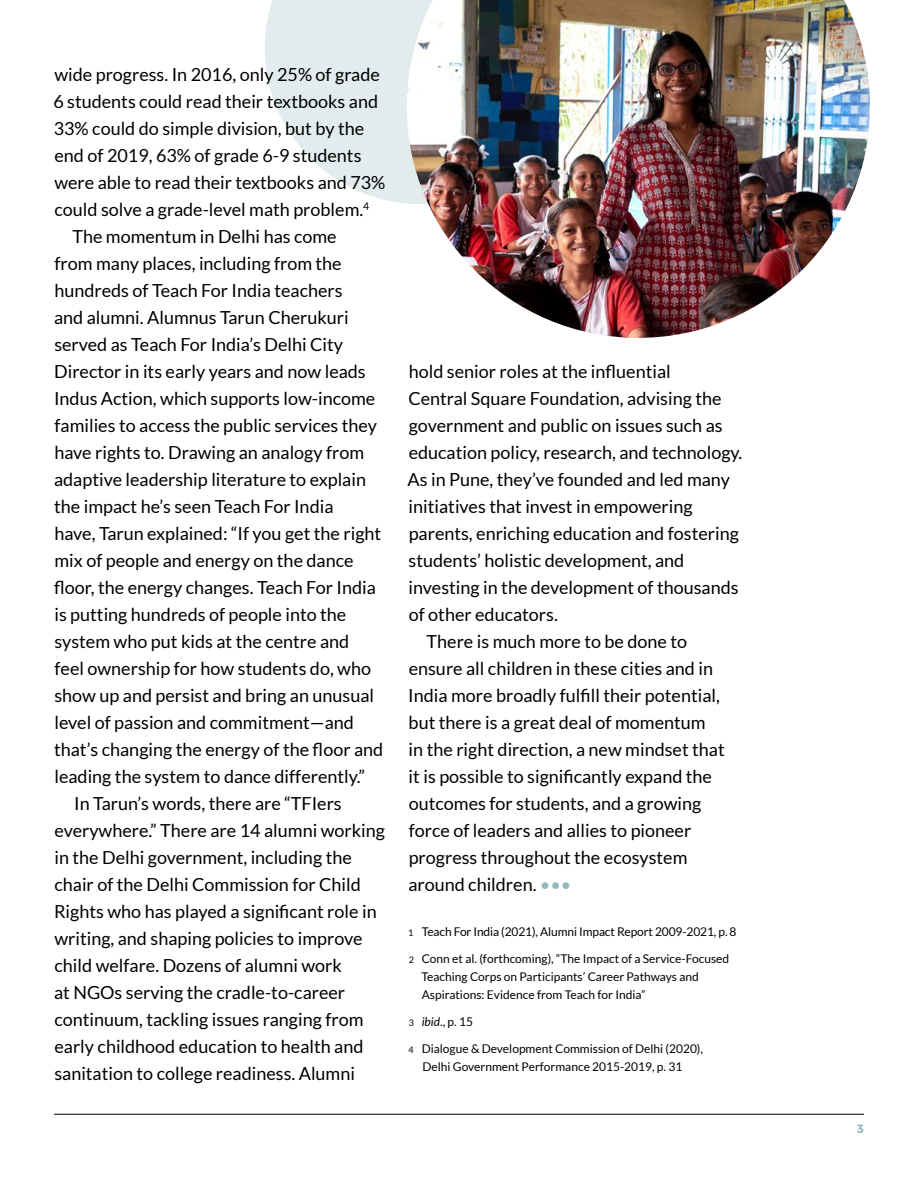
<style>
.page{position:relative;width:918px;height:1188px;background:#fff}
.page>*{position:absolute;margin:0;border:0;box-sizing:border-box;transform-origin:0 0}
.t1{font:18px "Lato";color:#000}
.t2{font:12px/18px "Lato";color:#000}
.t3{font:700 12px "Montserrat";color:#91babf}
.s1{color:#91babf}
.s2{font-size:9px}
.s3{font-style:italic}
</style>
<div class="page">
<hr style="left:54px;top:1114px;width:810px;height:1px;background:#000">
<svg style="left:265px;top:0;width:142px;height:204px;fill:#e2eced"></svg>
<img style="left:407px;top:0;width:463px;height:338px">
<p class="t1" style="left:54px;top:64px;width:327px">wide progress. In 2016, only 25% of grade</p>
<p class="t1" style="left:53px;top:91px;width:326px">6 students could read their textbooks and</p>
<p class="t1" style="left:54px;top:118px;width:312px">33% could do simple division, but by the</p>
<p class="t1" style="left:55px;top:145px;width:308px">end of 2019, 63% of grade 6-9 students</p>
<p class="t1" style="left:54px;top:172px;width:332px">were able to read their textbooks and 73%</p>
<p class="t1" style="left:55px;top:199px;width:316px">could solve a grade-level math problem.<sup>4</sup></p>
<p class="t1" style="left:72px;top:226px;width:266px">The momentum in Delhi has come</p>
<p class="t1" style="left:55px;top:253px;width:289px">from many places, including from the</p>
<p class="t1" style="left:54px;top:280px;width:290px">hundreds of Teach For India teachers</p>
<p class="t1" style="left:54px;top:307px;width:296px">and alumni. Alumnus Tarun Cherukuri</p>
<p class="t1" style="left:54px;top:334px;width:290px">served as Teach For India’s Delhi City</p>
<p class="t1" style="left:54px;top:361px;width:313px">Director in its early years and now leads</p>
<p class="t1" style="left:54px;top:388px;width:323px">Indus Action, which supports low-income</p>
<p class="t1" style="left:55px;top:415px;width:324px">families to access the public services they</p>
<p class="t1" style="left:54px;top:442px;width:311px">have rights to. Drawing an analogy from</p>
<p class="t1" style="left:54px;top:469px;width:313px">adaptive leadership literature to explain</p>
<p class="t1" style="left:54px;top:496px;width:281px">the impact he’s seen Teach For India</p>
<p class="t1" style="left:54px;top:523px;width:328px">have, Tarun explained: “If you get the right</p>
<p class="t1" style="left:54px;top:550px;width:301px">mix of people and energy on the dance</p>
<p class="t1" style="left:54px;top:577px;width:323px">floor, the energy changes. Teach For India</p>
<p class="t1" style="left:54px;top:604px;width:294px">is putting hundreds of people into the</p>
<p class="t1" style="left:54px;top:631px;width:296px">system who put kids at the centre and</p>
<p class="t1" style="left:55px;top:658px;width:318px">feel ownership for how students do, who</p>
<p class="t1" style="left:54px;top:685px;width:321px">show up and persist and bring an unusual</p>
<p class="t1" style="left:54px;top:712px;width:301px">level of passion and commitment—and</p>
<p class="t1" style="left:54px;top:739px;width:331px">that’s changing the energy of the floor and</p>
<p class="t1" style="left:54px;top:766px;width:312px">leading the system to dance differently.”</p>
<p class="t1" style="left:74px;top:793px;width:269px">In Tarun’s words, there are “TFIers</p>
<p class="t1" style="left:55px;top:820px;width:332px">everywhere.” There are 14 alumni working</p>
<p class="t1" style="left:54px;top:847px;width:299px">in the Delhi government, including the</p>
<p class="t1" style="left:55px;top:874px;width:308px">chair of the Delhi Commission for Child</p>
<p class="t1" style="left:54px;top:901px;width:324px">Rights who has played a significant role in</p>
<p class="t1" style="left:54px;top:928px;width:310px">writing, and shaping policies to improve</p>
<p class="t1" style="left:55px;top:955px;width:289px">child welfare. Dozens of alumni work</p>
<p class="t1" style="left:54px;top:982px;width:293px">at NGOs serving the cradle-to-career</p>
<p class="t1" style="left:55px;top:1009px;width:311px">continuum, tackling issues ranging from</p>
<p class="t1" style="left:55px;top:1036px;width:310px">early childhood education to health and</p>
<p class="t1" style="left:54px;top:1063px;width:302px">sanitation to college readiness. Alumni</p>
<p class="t1" style="left:409px;top:361px;width:264px">hold senior roles at the influential</p>
<p class="t1" style="left:408px;top:388px;width:315px">Central Square Foundation, advising the</p>
<p class="t1" style="left:409px;top:415px;width:315px">government and public on issues such as</p>
<p class="t1" style="left:409px;top:442px;width:335px">education policy, research, and technology.</p>
<p class="t1" style="left:408px;top:469px;width:324px">As in Pune, they’ve founded and led many</p>
<p class="t1" style="left:409px;top:496px;width:286px">initiatives that invest in empowering</p>
<p class="t1" style="left:409px;top:523px;width:332px">parents, enriching education and fostering</p>
<p class="t1" style="left:409px;top:550px;width:277px">students’ holistic development, and</p>
<p class="t1" style="left:409px;top:577px;width:332px">investing in the development of thousands</p>
<p class="t1" style="left:409px;top:604px;width:151px">of other educators.</p>
<p class="t1" style="left:427px;top:631px;width:262px">There is much more to be done to</p>
<p class="t1" style="left:409px;top:658px;width:306px">ensure all children in these cities and in</p>
<p class="t1" style="left:408px;top:685px;width:313px">India more broadly fulfill their potential,</p>
<p class="t1" style="left:409px;top:712px;width:299px">but there is a great deal of momentum</p>
<p class="t1" style="left:409px;top:739px;width:318px">in the right direction, a new mindset that</p>
<p class="t1" style="left:409px;top:766px;width:305px">it is possible to significantly expand the</p>
<p class="t1" style="left:409px;top:793px;width:294px">outcomes for students, and a growing</p>
<p class="t1" style="left:409px;top:820px;width:284px">force of leaders and allies to pioneer</p>
<p class="t1" style="left:409px;top:847px;width:280px">progress throughout the ecosystem</p>
<p class="t1" style="left:408px;top:874px;width:164px">around children. <span class="s1">•••</span></p>
<p class="t2" style="left:408px;top:923px;width:330px"><span class="s2">1</span> Teach For India (2021), Alumni Impact Report 2009-2021, p. 8</p>
<p class="t2" style="left:421px;top:950px;width:309px;text-indent:-13px"><span class="s2">2</span> Conn et al. (forthcoming), “The Impact of a Service-Focused<br>Teaching Corps on Participants’ Career Pathways and<br>Aspirations: Evidence from Teach for India”</p>
<p class="t2" style="left:409px;top:1013px;width:66px"><span class="s2">3</span> <span class="s3">ibid</span>., p. 15</p>
<p class="t2" style="left:408px;top:1040px;width:296px;text-align:center"><span class="s2">4</span> Dialogue &amp; Development Commission of Delhi (2020),<br>Delhi Government Performance 2015-2019, p. 31</p>
<p class="t3" style="left:857px;top:1122px;width:8px">3</p>
</div>
